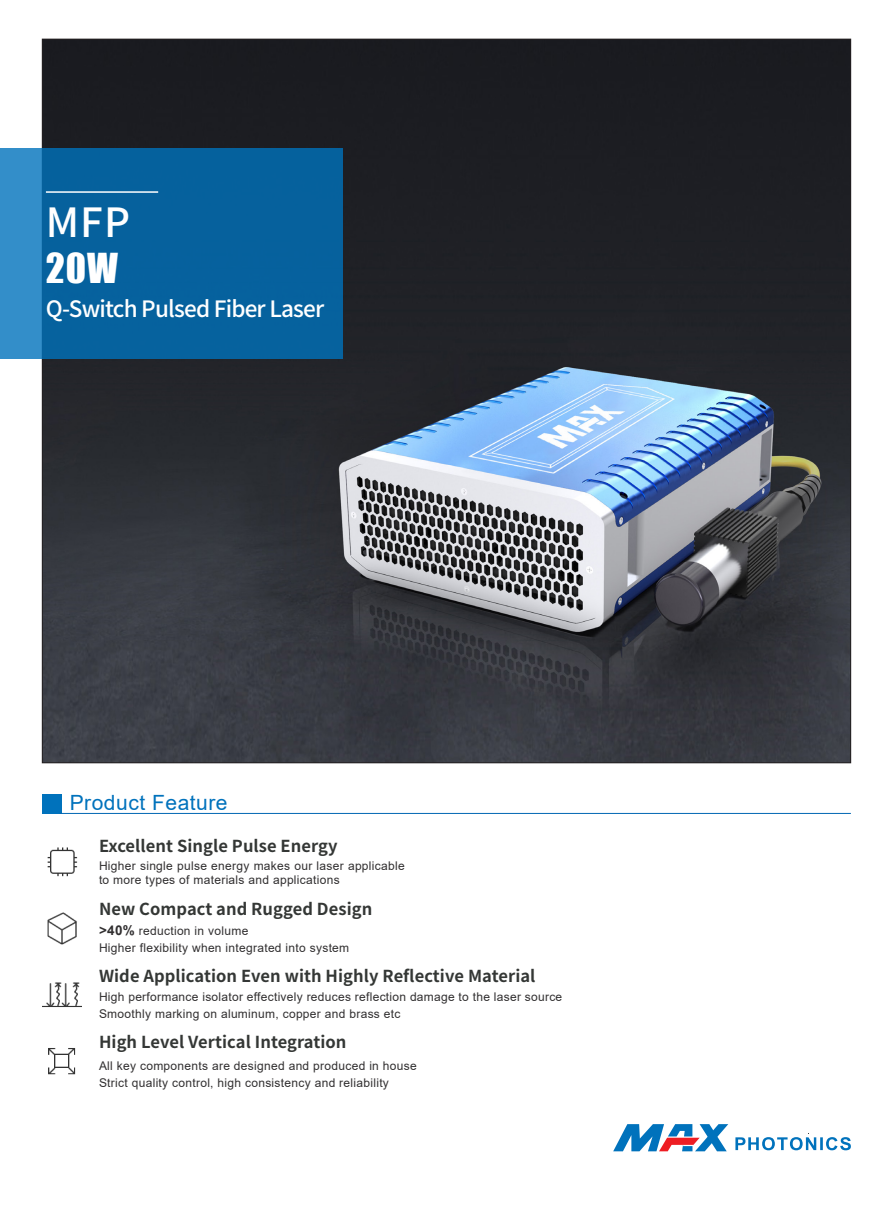
<style>
.page{position:relative;width:893px;height:1208px;background:#fff}
.page>*{position:absolute;margin:0;border:0;box-sizing:border-box;transform-origin:0 0}
._1-型号代码{font:500 40.2px "Source Han Sans SC";color:#fff}
._2-功率标题{font:37.95px "Impact";color:#fff}
._3-标-类别{font:500 22.5px "Source Han Sans SC";letter-spacing:-.035em;color:#fff}
.t1{font:21px "Arial";letter-spacing:.025em;color:#0072bc}
._3-三级标题{font:700 16.5px "Source Han Sans SC";letter-spacing:.005em;color:#343735}
._1-正文{font:12px/13.5px "Arial";letter-spacing:.025em;color:#312f30}
.s1{font-weight:700;font-size:13.5px}
</style>
<div class="page">
<svg style="left:613px;top:1124px;width:115px;height:27px"></svg>
<svg style="left:735px;top:1137px;width:116px;height:13px"></svg>
<div style="left:42px;top:794px;width:20px;height:19px;background:#0072bc"></div>
<hr style="left:60px;top:813px;width:791px;height:1px;background:#0166b3">
<img style="left:44px;top:41px;width:805px;height:720px">
<img style="left:47px;top:912px;width:30px;height:33px">
<img style="left:47px;top:847px;width:31px;height:30px">
<img style="left:43px;top:982px;width:38px;height:25px">
<img style="left:48px;top:1048px;width:28px;height:27px">
<svg style="left:0;top:148px;width:343px;height:210px;background:#0b66a2"></svg>
<hr style="left:46px;top:191px;width:112px;height:2px;background:#fff">
<p class="_1-型号代码" style="left:46px;top:199px;width:86px">MFP</p>
<p class="_2-功率标题" style="left:46px;top:239px;width:74px">20W</p>
<p class="_3-标-类别" style="left:46px;top:296px;width:280px">Q-Switch Pulsed Fiber Laser</p>
<h3 class="t1" style="left:70px;top:788px;width:159px">Product Feature</h3>
<p class="_3-三级标题" style="left:99px;top:836px;width:240px">Excellent Single Pulse Energy</p>
<p class="_1-正文" style="left:99px;top:859px;width:307px">Higher single pulse energy makes our laser applicable to more types of materials and applications</p>
<p class="_3-三级标题" style="left:99px;top:899px;width:275px">New Compact and Rugged Design</p>
<p class="_1-正文" style="left:99px;top:923px;width:151px"><span class="s1">&gt;40%</span> reduction in volume</p>
<p class="_1-正文" style="left:99px;top:940px;width:252px">Higher flexibility when integrated into system</p>
<p class="_3-三级标题" style="left:99px;top:966px;width:438px">Wide Application Even with Highly Reflective Material</p>
<p class="_1-正文" style="left:99px;top:989px;width:465px">High performance isolator effectively reduces reflection damage to the laser source</p>
<p class="_1-正文" style="left:99px;top:1007px;width:303px">Smoothly marking on aluminum, copper and brass etc</p>
<p class="_3-三级标题" style="left:99px;top:1033px;width:249px">High Level Vertical Integration</p>
<p class="_1-正文" style="left:99px;top:1058px;width:319px">All key components are designed and produced in house</p>
<p class="_1-正文" style="left:99px;top:1076px;width:291px">Strict quality control, high consistency and reliability</p>
</div>
